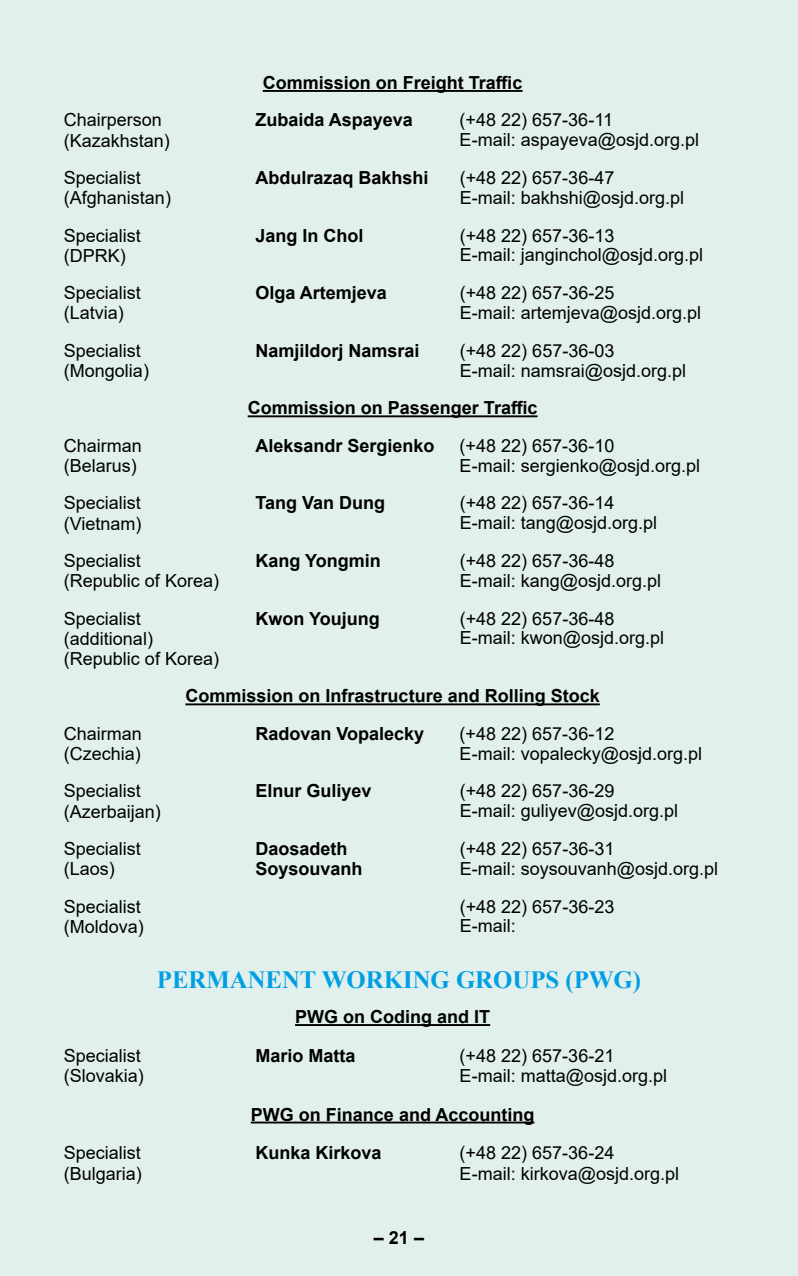
<style>
.page{position:relative;width:798px;height:1276px;background:#fff}
.page>*{position:absolute;margin:0;border:0;box-sizing:border-box;transform-origin:0 0}
.t1{font:700 24.75px "Times New Roman";color:#009fe3}
.t2{font:18px/20.2px "Arial";color:#000}
.t3{font:700 18px/20.2px "Arial";color:#000}
</style>
<div class="page">
<div style="left:0;top:0;width:797px;height:1276px;background:#e1f0ec"></div>
<hr style="left:262px;top:90px;width:260px;height:2px;background:#000">
<hr style="left:247px;top:415px;width:290px;height:2px;background:#000">
<hr style="left:185px;top:703px;width:414px;height:2px;background:#000">
<hr style="left:295px;top:1024px;width:195px;height:2px;background:#000">
<hr style="left:251px;top:1121px;width:283px;height:2px;background:#000">
<p class="t3" style="left:262px;top:73px;width:261px">Commission on Freight Traffic</p>
<p class="t2" style="left:64px;top:110px;width:108px">Chairperson (Kazakhstan)</p>
<p class="t3" style="left:255px;top:110px;width:159px">Zubaida Aspayeva</p>
<p class="t2" style="left:459px;top:110px;width:241px">(+48 22) 657-36-11<br>E-mail: aspayeva@osjd.org.pl</p>
<p class="t2" style="left:64px;top:167px;width:109px">Specialist (Afghanistan)</p>
<p class="t3" style="left:255px;top:168px;width:175px">Abdulrazaq Bakhshi</p>
<p class="t2" style="left:459px;top:168px;width:226px">(+48 22) 657-36-47<br>E-mail: bakhshi@osjd.org.pl</p>
<p class="t2" style="left:64px;top:225px;width:79px">Specialist (DPRK)</p>
<p class="t3" style="left:255px;top:225px;width:110px">Jang In Chol</p>
<p class="t2" style="left:459px;top:225px;width:245px">(+48 22) 657-36-13<br>E-mail: janginchol@osjd.org.pl</p>
<p class="t2" style="left:64px;top:283px;width:79px">Specialist (Latvia)</p>
<p class="t3" style="left:255px;top:283px;width:133px">Olga Artemjeva</p>
<p class="t2" style="left:459px;top:283px;width:243px">(+48 22) 657-36-25<br>E-mail: artemjeva@osjd.org.pl</p>
<p class="t2" style="left:64px;top:340px;width:87px">Specialist (Mongolia)</p>
<p class="t3" style="left:255px;top:340px;width:166px">Namjildorj Namsrai</p>
<p class="t2" style="left:459px;top:340px;width:228px">(+48 22) 657-36-03<br>E-mail: namsrai@osjd.org.pl</p>
<p class="t3" style="left:247px;top:398px;width:291px">Commission on Passenger Traffic</p>
<p class="t2" style="left:64px;top:435px;width:80px">Chairman (Belarus)</p>
<p class="t3" style="left:255px;top:435px;width:181px">Aleksandr Sergienko</p>
<p class="t2" style="left:459px;top:435px;width:242px">(+48 22) 657-36-10<br>E-mail: sergienko@osjd.org.pl</p>
<p class="t2" style="left:64px;top:493px;width:79px">Specialist (Vietnam)</p>
<p class="t3" style="left:255px;top:493px;width:131px">Tang Van Dung</p>
<p class="t2" style="left:459px;top:493px;width:199px">(+48 22) 657-36-14<br>E-mail: tang@osjd.org.pl</p>
<p class="t2" style="left:64px;top:550px;width:157px">Specialist (Republic of Korea)</p>
<p class="t3" style="left:255px;top:551px;width:127px">Kang Yongmin</p>
<p class="t2" style="left:459px;top:550px;width:203px">(+48 22) 657-36-48<br>E-mail: kang@osjd.org.pl</p>
<p class="t2" style="left:64px;top:608px;width:157px">Specialist (additional) (Republic of Korea)</p>
<p class="t3" style="left:255px;top:608px;width:126px">Kwon Youjung</p>
<p class="t2" style="left:459px;top:608px;width:206px">(+48 22) 657-36-48<br>E-mail: kwon@osjd.org.pl</p>
<p class="t3" style="left:185px;top:686px;width:416px">Commission on Infrastructure and Rolling Stock</p>
<p class="t2" style="left:64px;top:723px;width:80px">Chairman (Czechia)</p>
<p class="t3" style="left:255px;top:723px;width:170px">Radovan Vopalecky</p>
<p class="t2" style="left:459px;top:723px;width:244px">(+48 22) 657-36-12<br>E-mail: vopalecky@osjd.org.pl</p>
<p class="t2" style="left:64px;top:781px;width:99px">Specialist (Azerbaijan)</p>
<p class="t3" style="left:255px;top:781px;width:118px">Elnur Guliyev</p>
<p class="t2" style="left:459px;top:781px;width:220px">(+48 22) 657-36-29<br>E-mail: guliyev@osjd.org.pl</p>
<p class="t2" style="left:64px;top:838px;width:79px">Specialist (Laos)</p>
<p class="t3" style="left:255px;top:839px;width:109px">Daosadeth<br>Soysouvanh</p>
<p class="t2" style="left:459px;top:838px;width:260px">(+48 22) 657-36-31<br>E-mail: soysouvanh@osjd.org.pl</p>
<p class="t2" style="left:64px;top:896px;width:82px">Specialist (Moldova)</p>
<p class="t2" style="left:459px;top:896px;width:156px">(+48 22) 657-36-23<br>E-mail:</p>
<h1 class="t1" style="left:157px;top:962px;width:485px">PERMANENT WORKING GROUPS (PWG)</h1>
<p class="t3" style="left:295px;top:1007px;width:197px">PWG on Coding and IT</p>
<p class="t2" style="left:64px;top:1045px;width:82px">Specialist (Slovakia)</p>
<p class="t3" style="left:255px;top:1045px;width:102px">Mario Matta</p>
<p class="t2" style="left:459px;top:1045px;width:209px">(+48 22) 657-36-21<br>E-mail: matta@osjd.org.pl</p>
<p class="t3" style="left:251px;top:1104px;width:285px">PWG on Finance and Accounting</p>
<p class="t2" style="left:64px;top:1142px;width:80px">Specialist (Bulgaria)</p>
<p class="t3" style="left:255px;top:1143px;width:128px">Kunka Kirkova</p>
<p class="t2" style="left:459px;top:1142px;width:221px">(+48 22) 657-36-24<br>E-mail: kirkova@osjd.org.pl</p>
<p class="t3" style="left:374px;top:1228px;width:52px">– 21 –</p>
</div>
